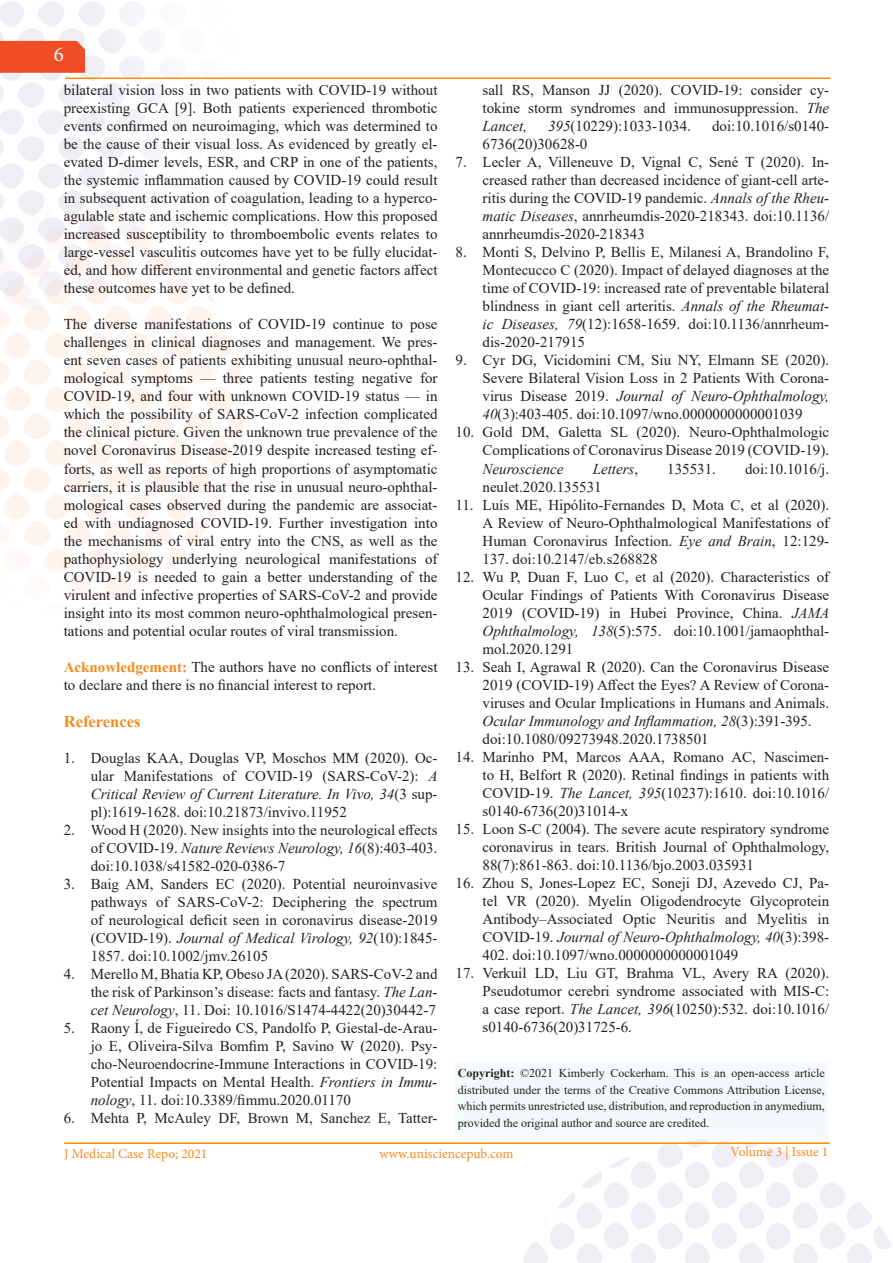
<style>
.page{position:relative;width:893px;height:1263px;background:#fff}
.page>*{position:absolute;margin:0;border:0;box-sizing:border-box;transform-origin:0 0}
.SUBHEAD{font:21px "Minion Pro";color:#fff}
.ABSTRACT{font:700 16.5px "Times New Roman";color:#f68b1f}
.ABSTRACT-2{font:15px/18px "Times New Roman";color:#231f20;text-align:justify}
.t1{font:italic 15px "Times New Roman";color:#231f20}
.t2{font:13.5px "Minion Pro";color:#f68b21}
.t3{font:12px/16.5px "Times New Roman";color:#231f20;text-align:justify}
.s1{font-weight:700;color:#f68b1f}
.s2{font-style:italic}
.s3{font-style:normal}
.s4{font-weight:700}
</style>
<div class="page">
<div style="left:0;top:41px;width:85px;height:32px;background:#f04d24"></div>
<hr style="left:64px;top:1142px;width:766px;height:2px;background:#ff8b01">
<hr style="left:65px;top:78px;width:765px;height:1px;background:#ff8b01">
<div style="left:450px;top:1056px;width:380px;height:85px;background:#f4f8f9"></div>
<p class="SUBHEAD" style="left:54px;top:40px;width:12px">6</p>
<p class="ABSTRACT-2" style="left:64px;top:81px;width:375px">bilateral vision loss in two patients with COVID-19 without preexisting GCA [9]. Both patients experienced thrombotic events confirmed on neuroimaging, which was determined to be the cause of their visual loss. As evidenced by greatly el&shy;evated D-dimer levels, ESR, and CRP in one of the patients, the systemic inflammation caused by COVID-19 could result in subsequent activation of coagulation, leading to a hyperco&shy;agulable state and ischemic complications. How this proposed increased susceptibility to thromboembolic events relates to large-vessel vasculitis outcomes have yet to be fully elucidat&shy;ed, and how different environmental and genetic factors affect these outcomes have yet to be defined.</p>
<p class="ABSTRACT-2" style="left:64px;top:315px;width:375px">The diverse manifestations of COVID-19 continue to pose challenges in clinical diagnoses and management. We pres&shy;ent seven cases of patients exhibiting unusual neuro-ophthal&shy;mological symptoms — three patients testing negative for COVID-19, and four with unknown COVID-19 status — in which the possibility of SARS-CoV-2 infection complicated the clinical picture. Given the unknown true prevalence of the novel Coronavirus Disease-2019 despite increased testing ef&shy;forts, as well as reports of high proportions of asymptomatic carriers, it is plausible that the rise in unusual neuro-ophthal&shy;mological cases observed during the pandemic are associat&shy;ed with undiagnosed COVID-19. Further investigation into the mechanisms of viral entry into the CNS, as well as the pathophysiology underlying neurological manifestations of COVID-19 is needed to gain a better understanding of the virulent and infective properties of SARS-CoV-2 and provide insight into its most common neuro-ophthalmological presen&shy;tations and potential ocular routes of viral transmission.</p>
<p class="ABSTRACT-2" style="left:64px;top:657px;width:375px"><span class="s1">Acknowledgement:</span> The authors have no conflicts of interest to declare and there is no financial interest to report.</p>
<p class="ABSTRACT" style="left:64px;top:710px;width:78px">References</p>
<p class="ABSTRACT-2" style="left:91px;top:749px;width:348px;text-indent:-27px">1. Douglas KAA, Douglas VP, Moschos MM (2020). Oc&shy;ular Manifestations of COVID-19 (SARS-CoV-2): <span class="s2">A Critical Review of Current Literature. In Vivo, 34</span>(3 sup&shy;pl):1619-1628. doi:10.21873/invivo.11952</p>
<p class="ABSTRACT-2" style="left:91px;top:821px;width:348px;text-indent:-27px">2. Wood H (2020). New insights into the neurological effects of COVID-19. <span class="s2">Nature Reviews Neurology, 16</span>(8):403-403. doi:10.1038/s41582-020-0386-7</p>
<p class="ABSTRACT-2" style="left:91px;top:875px;width:348px;text-indent:-27px">3. Baig AM, Sanders EC (2020). Potential neuroinvasive pathways of SARS-CoV-2: Deciphering the spectrum of neurological deficit seen in coronavirus disease-2019 (COVID-19). <span class="s2">Journal of Medical Virology, 92</span>(10):1845- 1857. doi:10.1002/jmv.26105</p>
<p class="ABSTRACT-2" style="left:91px;top:965px;width:348px;text-indent:-27px">4. Merello M, Bhatia KP, Obeso JA (2020). SARS-CoV-2 and the risk of Parkinson’s disease: facts and fantasy. <span class="s2">The Lan&shy;cet Neurology</span>, 11. Doi: 10.1016/S1474-4422(20)30442-7</p>
<p class="ABSTRACT-2" style="left:91px;top:1019px;width:348px;text-indent:-27px">5. Raony Í, de Figueiredo CS, Pandolfo P, Giestal-de-Arau&shy;jo E, Oliveira-Silva Bomfim P, Savino W (2020). Psy&shy;cho-Neuroendocrine-Immune Interactions in COVID-19:<br>Potential Impacts on Mental Health. <span class="s2">Frontiers in Immu&shy;nology</span>, 11. doi:10.3389/fimmu.2020.01170</p>
<p class="ABSTRACT-2" style="left:64px;top:1109px;width:375px">6. Mehta P, McAuley DF, Brown M, Sanchez E, Tatter-</p>
<p class="ABSTRACT-2" style="left:482px;top:81px;width:348px">sall RS, Manson JJ (2020). COVID-19: consider cy&shy;tokine storm syndromes and immunosuppression. <span class="s2">The Lancet,</span></p>
<p class="ABSTRACT-2" style="left:548px;top:117px;width:144px"><span class="s2">395</span>(10229):1033-1034.</p>
<p class="ABSTRACT-2" style="left:712px;top:117px;width:119px">doi:10.1016/s0140-</p>
<p class="ABSTRACT-2" style="left:482px;top:135px;width:106px">6736(20)30628-0</p>
<p class="ABSTRACT-2" style="left:482px;top:153px;width:348px;text-indent:-27px">7. Lecler A, Villeneuve D, Vignal C, Sené T (2020). In&shy;creased rather than decreased incidence of giant-cell arte&shy;ritis during the COVID-19 pandemic. <span class="s2">Annals of the Rheu&shy;matic Diseases</span>, annrheumdis-2020-218343. doi:10.1136/ annrheumdis-2020-218343</p>
<p class="ABSTRACT-2" style="left:482px;top:243px;width:348px;text-indent:-27px">8. Monti S, Delvino P, Bellis E, Milanesi A, Brandolino F, Montecucco C (2020). Impact of delayed diagnoses at the time of COVID-19: increased rate of preventable bilateral blindness in giant cell arteritis. <span class="s2">Annals of the Rheumat&shy;ic Diseases, 79</span>(12):1658-1659. doi:10.1136/annrheum&shy;dis-2020-217915</p>
<p class="ABSTRACT-2" style="left:482px;top:351px;width:348px;text-indent:-27px">9. Cyr DG, Vicidomini CM, Siu NY, Elmann SE (2020).<br>Severe Bilateral Vision Loss in 2 Patients With Corona&shy;virus Disease 2019. <span class="s2">Journal of Neuro-Ophthalmology, 40</span>(3):403-405. doi:10.1097/wno.0000000000001039</p>
<p class="ABSTRACT-2" style="left:482px;top:423px;width:348px;text-indent:-27px">10. Gold DM, Galetta SL (2020). Neuro-Ophthalmologic Complications of Coronavirus Disease 2019 (COVID-19).<br><span class="s2">Neuroscience</span></p>
<p class="t1" style="left:593px;top:458px;width:47px">Letters<span class="s3">,</span></p>
<p class="ABSTRACT-2" style="left:667px;top:459px;width:50px">135531.</p>
<p class="ABSTRACT-2" style="left:745px;top:459px;width:86px">doi:10.1016/j.</p>
<p class="ABSTRACT-2" style="left:482px;top:477px;width:121px">neulet.2020.135531</p>
<p class="ABSTRACT-2" style="left:482px;top:495px;width:348px;text-indent:-27px">11. Luís ME, Hipólito-Fernandes D, Mota C, et al (2020).<br>A Review of Neuro-Ophthalmological Manifestations of Human Coronavirus Infection. <span class="s2">Eye and Brain</span>, 12:129- 137. doi:10.2147/eb.s268828</p>
<p class="ABSTRACT-2" style="left:482px;top:567px;width:348px;text-indent:-27px">12. Wu P, Duan F, Luo C, et al (2020). Characteristics of Ocular Findings of Patients With Coronavirus Disease 2019 (COVID-19) in Hubei Province, China. <span class="s2">JAMA Ophthalmology, 138</span>(5):575. doi:10.1001/jamaophthal&shy;mol.2020.1291</p>
<p class="ABSTRACT-2" style="left:482px;top:657px;width:348px;text-align:left;text-indent:-27px">13. Seah I, Agrawal R (2020). Can the Coronavirus Disease 2019 (COVID-19) Affect the Eyes? A Review of Corona&shy;viruses and Ocular Implications in Humans and Animals.<br><span class="s2">Ocular Immunology and Inflammation, 28</span>(3):391-395. doi:10.1080/09273948.2020.1738501</p>
<p class="ABSTRACT-2" style="left:482px;top:747px;width:348px;text-indent:-27px">14. Marinho PM, Marcos AAA, Romano AC, Nascimen&shy;to H, Belfort R (2020). Retinal findings in patients with COVID-19. <span class="s2">The Lancet, 395</span>(10237):1610. doi:10.1016/ s0140-6736(20)31014-x</p>
<p class="ABSTRACT-2" style="left:482px;top:819px;width:348px;text-indent:-27px">15. Loon S-C (2004). The severe acute respiratory syndrome coronavirus in tears. British Journal of Ophthalmology, 88(7):861-863. doi:10.1136/bjo.2003.035931</p>
<p class="ABSTRACT-2" style="left:482px;top:873px;width:348px;text-indent:-27px">16. Zhou S, Jones-Lopez EC, Soneji DJ, Azevedo CJ, Pa&shy;tel VR (2020). Myelin Oligodendrocyte Glycoprotein Antibody–Associated Optic Neuritis and Myelitis in COVID-19. <span class="s2">Journal of Neuro-Ophthalmology, 40</span>(3):398- 402. doi:10.1097/wno.0000000000001049</p>
<p class="ABSTRACT-2" style="left:482px;top:963px;width:348px;text-indent:-27px">17. Verkuil LD, Liu GT, Brahma VL, Avery RA (2020).<br>Pseudotumor cerebri syndrome associated with MIS-C: a case report. <span class="s2">The Lancet, 396</span>(10250):532. doi:10.1016/ s0140-6736(20)31725-6.</p>
<p class="t3" style="left:458px;top:1065px;width:369px"><span class="s4">Copyright:</span> ©2021 Kimberly Cockerham. This is an open-access article distributed under the terms of the Creative Commons Attribution License, which permits unrestricted use, distribution, and reproduction in anymedium, provided the original author and source are credited.</p>
<p class="t2" style="left:64px;top:1144px;width:145px">J Medical Case Repo; 2021</p>
<p class="t2" style="left:379px;top:1144px;width:136px">www.unisciencepub.com</p>
<p class="t2" style="left:730px;top:1143px;width:99px">Volume 3 | Issue 1</p>
</div>
